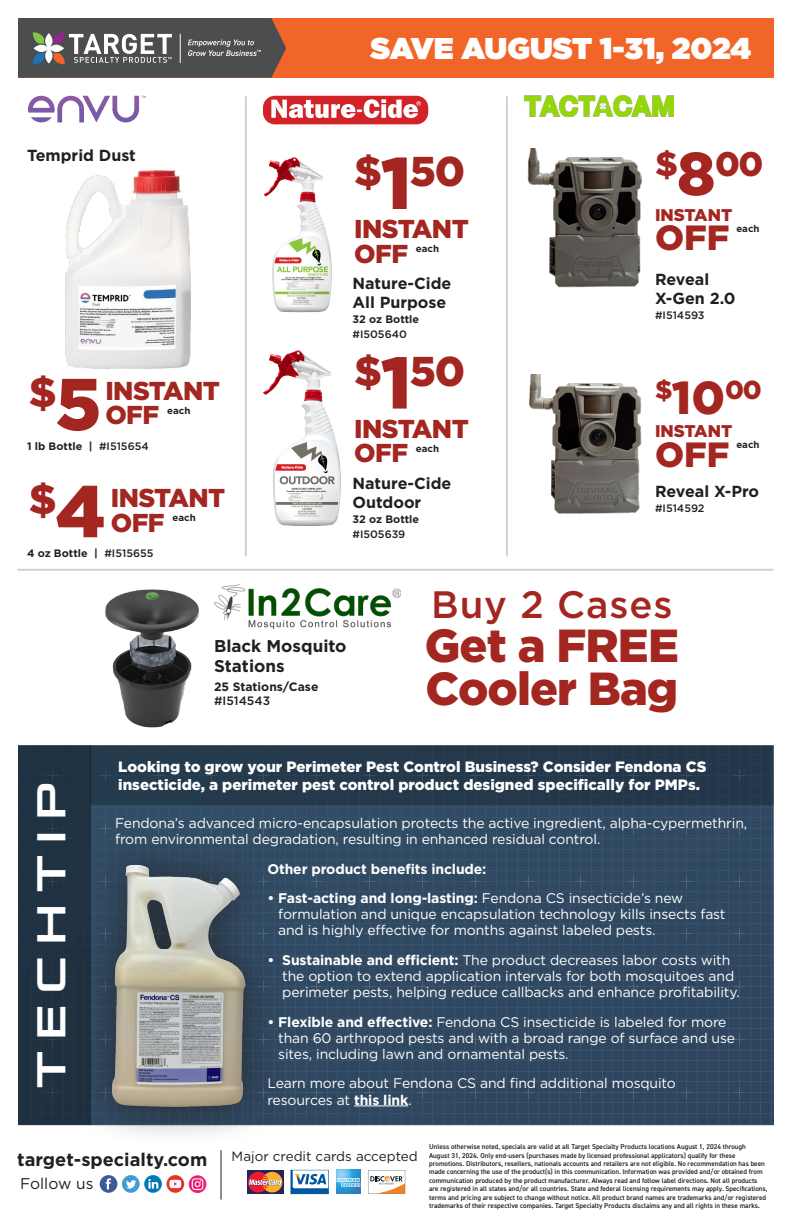
<style>
.page{position:relative;width:792px;height:1224px;background:#fff}
.page>*{position:absolute;margin:0;border:0;box-sizing:border-box;transform-origin:0 0}
.t1{font:900 46.3px/43.6px "Gotham";letter-spacing:-.02em;color:#a32621}
.t2{font:900 41.6px "Gotham";color:#a32621}
.t3{font:700 39.9px "Pirulen Rg";letter-spacing:.31em;color:#fff}
.t4{font:500 38.1px "Gotham";letter-spacing:.025em;color:#a32621}
.t5{font:900 35px "Gotham";color:#a32621}
.t6{font:900 34.1px "Gotham";color:#a32621}
.t7{font:900 30px "Gotham";letter-spacing:-.005em;color:#fff}
.t8{font:900 26px "Gotham";color:#a32621}
.t9{font:900 25.9px/24.4px "Gotham";letter-spacing:-.02em;color:#a32621}
.t10{font:700 18.2px "Gotham";color:#221f20}
.t11{font:700 17px/20.5px "Gotham";color:#221f20}
.t12{font:900 17px "Gotham";color:#a32621}
.t13{font:700 16px/19.2px "Gotham";color:#221f20}
.t14{font:15.6px "Gotham";color:#221f20}
.t15{font:900 15px/18px "Gotham";color:#fff}
.t16{font:14px/16.2px "Gotham";letter-spacing:-.01em;color:#fff}
.t17{font:700 14px "Gotham";letter-spacing:-.01em;color:#fff}
.t18{font:13.5px "Gotham";color:#221f20}
.t19{font:700 12.1px "Gotham";color:#221f20}
.t20{font:500 12.1px "Gotham";color:#221f20}
.t21{font:700 10.8px "Gotham";color:#221f20}
.t22{font:500 10.8px "Gotham";color:#221f20}
.t23{font:700 9.7px "Gotham";color:#221f20}
.t24{font:600 7px/8.4px "DIN2014";color:#221f20}
.s1{font-size:73.1px}
.s2{font-weight:500}
.s3{font-size:60.6px}
.s4{font-size:46.2px}
.s5{font-weight:700}
</style>
<div class="page">
<div style="left:18px;top:18px;width:756px;height:60px;background:#f16528"></div>
<svg style="left:18px;top:18px;width:268px;height:60px;background:#646060"></svg>
<svg style="left:166px;top:1175px;width:18px;height:18px"></svg>
<svg style="left:169px;top:1180px;width:12px;height:8px"></svg>
<svg style="left:100px;top:1175px;width:40px;height:18px"></svg>
<svg style="left:144px;top:1175px;width:18px;height:18px"></svg>
<svg style="left:148px;top:1179px;width:10px;height:10px"></svg>
<svg style="left:189px;top:1175px;width:17px;height:18px"></svg>
<svg style="left:192px;top:1178px;width:11px;height:12px"></svg>
<svg style="left:247px;top:1170px;width:37px;height:24px"></svg>
<svg style="left:249px;top:1172px;width:33px;height:20px"></svg>
<svg style="left:291px;top:1170px;width:38px;height:24px"></svg>
<svg style="left:293px;top:1170px;width:35px;height:18px"></svg>
<svg style="left:337px;top:1170px;width:24px;height:24px"></svg>
<svg style="left:337px;top:1178px;width:24px;height:9px"></svg>
<svg style="left:368px;top:1170px;width:37px;height:24px"></svg>
<hr style="left:221px;top:1150px;width:1px;height:50px;background:#221f20">
<hr style="left:245px;top:97px;width:2px;height:459px;background:#d1d2d4">
<hr style="left:506px;top:97px;width:2px;height:459px;background:#d1d2d4">
<hr style="left:18px;top:569px;width:755px;height:2px;background:#d1d2d4">
<img style="left:214px;top:584px;width:187px;height:45px">
<img style="left:105px;top:589px;width:95px;height:139px">
<svg style="left:91px;top:805px;width:683px;height:320px;background:#314962"></svg>
<div style="left:18px;top:745px;width:73px;height:380px;background:#1f3242"></div>
<hr style="left:354px;top:1106px;width:54px;height:1px;background:#fff">
<div style="left:91px;top:745px;width:683px;height:60px;background:#24394c"></div>
<svg style="left:28px;top:96px;width:118px;height:26px"></svg>
<img style="left:65px;top:170px;width:126px;height:198px">
<img style="left:524px;top:96px;width:150px;height:21px">
<img style="left:527px;top:149px;width:115px;height:139px">
<img style="left:529px;top:374px;width:113px;height:140px">
<div style="left:263px;top:96px;width:165px;height:28px;background:#d22328;border-radius:12px"></div>
<svg style="left:271px;top:99px;width:150px;height:19px"></svg>
<img style="left:264px;top:350px;width:76px;height:175px">
<img style="left:264px;top:157px;width:68px;height:156px">
<div style="left:73px;top:827px;width:210px;height:319px;background:#221f20;opacity:.75"></div>
<img style="left:106px;top:863px;width:143px;height:246px">
<h3 class="t13" style="left:27px;top:146px;width:110px">Temprid Dust</h3>
<h2 class="t2" style="left:29px;top:364px;width:74px">$<span class="s1">5</span></h2>
<h3 class="t9" style="left:105px;top:378px;width:116px">INSTANT<br>OFF</h3>
<h3 class="t23" style="left:167px;top:404px;width:25px">each</h3>
<h3 class="t21" style="left:27px;top:439px;width:123px">1 lb Bottle | <span class="s2">#I515654</span></h3>
<h2 class="t2" style="left:29px;top:471px;width:79px">$<span class="s1">4</span></h2>
<h3 class="t9" style="left:111px;top:486px;width:116px">INSTANT<br>OFF</h3>
<h3 class="t23" style="left:173px;top:511px;width:25px">each</h3>
<h3 class="t21" style="left:27px;top:546px;width:128px">4 oz Bottle | <span class="s2">#I515655</span></h3>
<h3 class="t7" style="left:370px;top:27px;width:382px">SAVE AUGUST 1-31, 2024</h3>
<h2 class="t2" style="left:354px;top:143px;width:113px">$<span class="s1">1</span>50</h2>
<h3 class="t9" style="left:354px;top:217px;width:116px">INSTANT<br>OFF</h3>
<h3 class="t23" style="left:416px;top:242px;width:25px">each</h3>
<h3 class="t13" style="left:353px;top:274px;width:100px">Nature-Cide<br>All Purpose</h3>
<h3 class="t21" style="left:353px;top:312px;width:68px">32 oz Bottle</h3>
<h3 class="t22" style="left:353px;top:327px;width:56px">#I505640</h3>
<h2 class="t2" style="left:354px;top:342px;width:113px">$<span class="s1">1</span>50</h2>
<h3 class="t9" style="left:354px;top:416px;width:116px">INSTANT<br>OFF</h3>
<h3 class="t23" style="left:416px;top:442px;width:25px">each</h3>
<h3 class="t13" style="left:353px;top:473px;width:100px">Nature-Cide<br>Outdoor</h3>
<h3 class="t21" style="left:353px;top:512px;width:68px">32 oz Bottle</h3>
<h3 class="t22" style="left:353px;top:527px;width:54px">#I505639</h3>
<h3 class="t6" style="left:655px;top:141px;width:110px">$<span class="s3">8</span>00</h3>
<h3 class="t12" style="left:655px;top:203px;width:79px">INSTANT</h3>
<h3 class="t5" style="left:655px;top:214px;width:76px">OFF</h3>
<h3 class="t23" style="left:736px;top:222px;width:25px">each</h3>
<h3 class="t13" style="left:655px;top:270px;width:82px">Reveal<br>X-Gen 2.0</h3>
<h3 class="t22" style="left:655px;top:309px;width:51px">#I514593</h3>
<h3 class="t8" style="left:655px;top:372px;width:108px">$<span class="s4">10</span>00</h3>
<h3 class="t12" style="left:655px;top:420px;width:79px">INSTANT</h3>
<h3 class="t5" style="left:655px;top:431px;width:76px">OFF</h3>
<h3 class="t23" style="left:736px;top:438px;width:25px">each</h3>
<h3 class="t13" style="left:655px;top:482px;width:106px">Reveal X-Pro</h3>
<h3 class="t22" style="left:655px;top:502px;width:51px">#I514592</h3>
<h3 class="t3" style="left:27px;top:1088px;width:307px;rotate:-90deg">TECHTIP</h3>
<h3 class="t11" style="left:214px;top:635px;width:134px">Black Mosquito<br>Stations</h3>
<h3 class="t19" style="left:214px;top:678px;width:106px">25 Stations/Case</h3>
<h3 class="t20" style="left:214px;top:693px;width:58px">#I514543</h3>
<h3 class="t4" style="left:431px;top:580px;width:243px">Buy 2 Cases</h3>
<h1 class="t1" style="left:425px;top:623px;width:255px">Get a FREE<br>Cooler Bag</h1>
<h3 class="t15" style="left:118px;top:758px;width:590px">Looking to grow your Perimeter Pest Control Business? Consider Fendona CS insecticide, a perimeter pest control product designed specifically for PMPs.</h3>
<h3 class="t16" style="left:115px;top:814px;width:634px">Fendona’s advanced micro-encapsulation protects the active ingredient, alpha-cypermethrin, from environmental degradation, resulting in enhanced residual control.</h3>
<h3 class="t17" style="left:267px;top:859px;width:221px">Other product benefits include:</h3>
<h3 class="t16" style="left:278px;top:890px;width:449px;text-indent:-11px"><span class="s5">• Fast-acting and long-lasting:</span> Fendona CS insecticide’s new formulation and unique encapsulation technology kills insects fast and is highly effective for months against labeled pests.</h3>
<h3 class="t16" style="left:282px;top:952px;width:459px;text-indent:-15px"><span class="s5">• Sustainable and efficient:</span> The product decreases labor costs with the option to extend application intervals for both mosquitoes and perimeter pests, helping reduce callbacks and enhance profitability.</h3>
<h3 class="t16" style="left:278px;top:1013px;width:458px;text-indent:-11px"><span class="s5">• Flexible and effective:</span> Fendona CS insecticide is labeled for more than 60 arthropod pests and with a broad range of surface and use sites, including lawn and ornamental pests.</h3>
<h3 class="t16" style="left:267px;top:1075px;width:410px">Learn more about Fendona CS and find additional mosquito resources at <span class="s5">this link</span>.</h3>
<h3 class="t10" style="left:17px;top:1147px;width:192px">target-specialty.com</h3>
<h3 class="t14" style="left:20px;top:1174px;width:75px">Follow us</h3>
<h3 class="t18" style="left:232px;top:1147px;width:188px">Major credit cards accepted</h3>
<p class="t24" style="left:429px;top:1142px;width:340px">Unless otherwise noted, specials are valid at all Target Specialty Products locations August 1, 2024 through August 31, 2024. Only end-users (purchases made by licensed professional applicators) qualify for these promotions. Distributors, resellers, nationals accounts and retailers are not eligible. No recommendation has been made concerning the use of the product(s) in this communication. Information was provided and/or obtained from communication produced by the product manufacturer. Always read and follow label directions. Not all products are registered in all states and/or all countries. State and federal licensing requirements may apply. Specifications, terms and pricing are subject to change without notice. All product brand names are trademarks and/or registered trademarks of their respective companies. Target Specialty Products disclaims any and all rights in these marks.</p>
</div>
